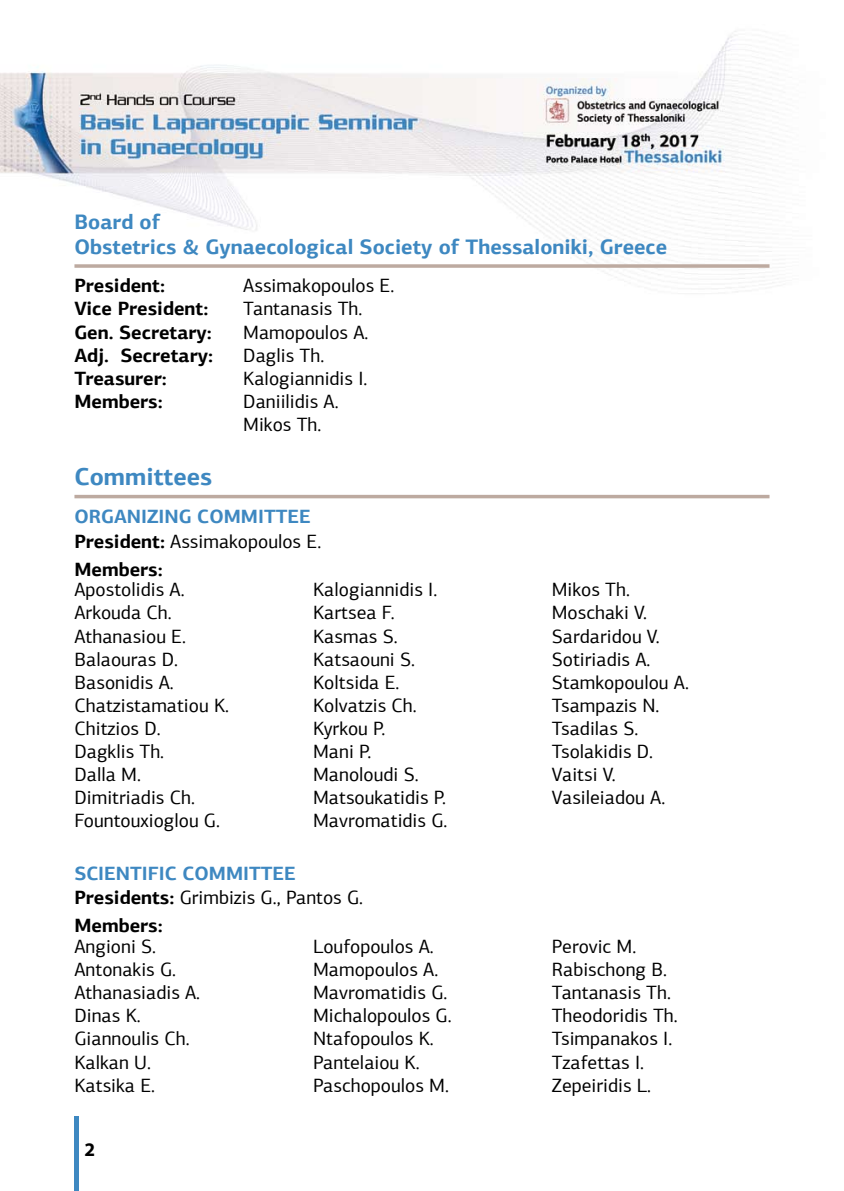
<style>
.page{position:relative;width:844px;height:1191px;background:#fff}
.page>*{position:absolute;margin:0;border:0;box-sizing:border-box;transform-origin:0 0}
.t1{font:700 24.5px "PF Agora Sans Pro";color:#3e88c1}
.t2{font:700 21px/25.2px "PF Agora Sans Pro";color:#3e88c1}
.t3{font:19.25px/23.1px "PF Agora Sans Pro";color:#000}
.t4{font:700 19.25px "PF Agora Sans Pro";color:#000}
.t5{font:700 19.25px/24.5px "PF Agora Sans Pro";color:#3e88c1}
.t6{font:700 19.25px "Myriad Pro";color:#000}
.s1{color:#000}
.s2{font-weight:400;color:#000}
.s3{font-weight:700;color:#3e88c1}
.s4{font-weight:700}
</style>
<div class="page">
<img style="left:0;top:31px;width:779px;height:263px">
<div style="left:74px;top:1116px;width:5px;height:75px;background:#3e88c1"></div>
<svg style="left:74px;top:264px;width:695px;height:4px;background:#c4b4ab"></svg>
<hr style="left:74px;top:495px;width:695px;height:3px;background:#bdaaa0">
<p class="t2" style="left:74px;top:209px;width:594px">Board of<br>Obstetrics &amp; Gynaecological Society of Thessaloniki, Greece</p>
<p class="t4" style="left:74px;top:273px;width:92px">President:</p>
<p class="t3" style="left:243px;top:274px;width:152px">Assimakopoulos E.</p>
<p class="t4" style="left:74px;top:297px;width:135px">Vice President:</p>
<p class="t3" style="left:243px;top:297px;width:121px">Tantanasis Th.</p>
<p class="t4" style="left:74px;top:320px;width:139px">Gen. Secretary:</p>
<p class="t3" style="left:243px;top:320px;width:127px">Μamopoulos A.</p>
<p class="t4" style="left:74px;top:343px;width:140px">Adj. Secretary:</p>
<p class="t3" style="left:243px;top:343px;width:83px">Daglis Th.</p>
<p class="t4" style="left:74px;top:366px;width:94px">Treasurer:</p>
<p class="t3" style="left:243px;top:367px;width:126px">Kalogiannidis I.</p>
<p class="t4" style="left:74px;top:389px;width:90px">Members:</p>
<p class="t3" style="left:243px;top:390px;width:97px">Daniilidis A.<br>Mikos Th.</p>
<p class="t1" style="left:74px;top:461px;width:139px">Committees</p>
<p class="t5" style="left:74px;top:504px;width:248px">ORGANIZING COMMITTEE<br><span class="s1">President:</span> <span class="s2">Assimakopoulos E.</span></p>
<p class="t4" style="left:74px;top:557px;width:90px">Members:</p>
<p class="t3" style="left:74px;top:578px;width:156px">Apostolidis A.<br>Arkouda Ch.<br>Athanasiou E.<br>Balaouras D.<br>Basonidis A.<br>Chatzistamatiou K.<br>Chitzios D.<br>Dagklis Th.<br>Dalla M.<br>Dimitriadis Ch.<br>Fountouxioglou G.</p>
<p class="t3" style="left:313px;top:578px;width:136px">Kalogiannidis I.<br>Kartsea F.<br>Kasmas S.<br>Katsaouni S.<br>Koltsida E.<br>Kolvatzis Ch.<br>Kyrkou P.<br>Mani P.<br>Manoloudi S.<br>Matsoukatidis P.<br>Mavromatidis G.</p>
<p class="t3" style="left:551px;top:578px;width:139px">Mikos Th.<br>Moschaki V.<br>Sardaridou V.<br>Sotiriadis A.<br>Stamkopoulou A.<br>Tsampazis N.<br>Tsadilas S.<br>Tsolakidis D.<br>Vaitsi V.<br>Vasileiadou A.</p>
<p class="t3" style="left:74px;top:860px;width:290px;line-height:24.5px"><span class="s3">SCIENTIFIC COMMITTEE<br></span><span class="s4">Presidents:</span> Grimbizis G., Pantos G.</p>
<p class="t4" style="left:74px;top:913px;width:90px">Members:</p>
<p class="t3" style="left:74px;top:935px;width:127px">Angioni S.<br>Antonakis G.<br>Athanasiadis A.<br>Dinas K.<br>Giannoulis Ch.<br>Kalkan U.<br>Katsika E.</p>
<p class="t3" style="left:313px;top:935px;width:140px">Loufopoulos A.<br>Mamopoulos A.<br>Mavromatidis G.<br>Michalopoulos G.<br>Ntafopoulos K.<br>Pantelaiou K.<br>Paschopoulos M.</p>
<p class="t3" style="left:551px;top:935px;width:127px">Perovic M.<br>Rabischong B.<br>Tantanasis Th.<br>Theodoridis Th.<br>Tsimpanakos I.<br>Tzafettas I.<br>Zepeiridis L.</p>
<p class="t6" style="left:84px;top:1136px;width:12px">2</p>
</div>
